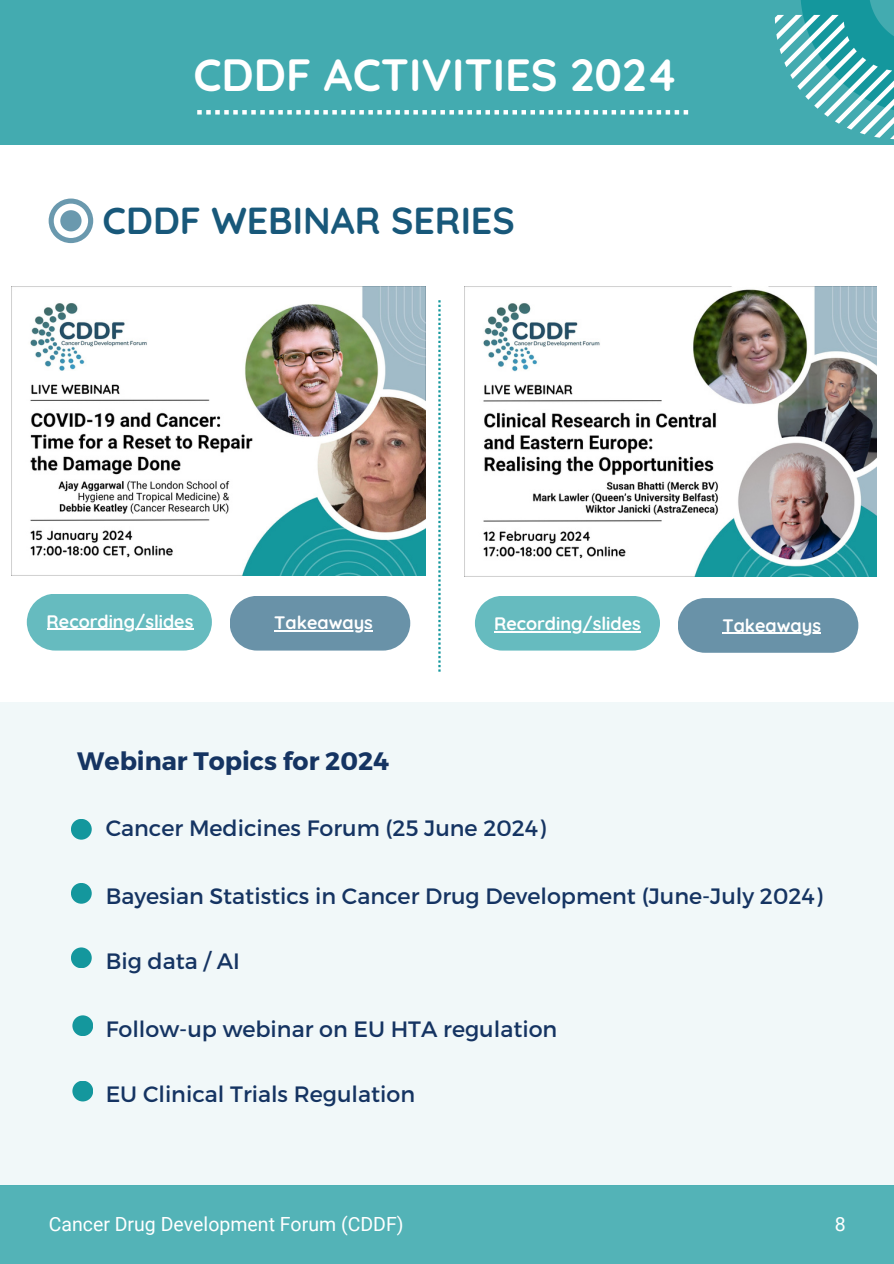
<style>
.page{position:relative;width:894px;height:1264px;background:#fff}
.page>*{position:absolute;margin:0;border:0;box-sizing:border-box;transform-origin:0 0}
.t1{font:700 45px "Quicksand";color:#fff}
.t2{font:700 37.5px "Quicksand";color:#18587a}
.t3{font:700 25.2px "Montserrat";color:#153462}
.t4{font:22.2px "Montserrat";color:#153462}
.t5{font:19.5px "Roboto";color:#fff}
.t6{font:700 18px "Quicksand";color:#fff}
</style>
<div class="page">
<div style="left:0;top:701px;width:893px;height:484px;background:#f1f8f9"></div>
<div style="left:0;top:1185px;width:893px;height:78px;background:#53b3b7"></div>
<svg style="left:49px;top:198px;width:44px;height:45px"></svg>
<div style="left:0;top:0;width:893px;height:145px;background:#43abb0"></div>
<svg style="left:774px;top:0;width:119px;height:139px"></svg>
<svg style="left:197px;top:110px;width:491px;height:4px"></svg>
<svg style="left:230px;top:596px;width:180px;height:54px;background:#7399ae"></svg>
<hr style="left:274px;top:630px;width:99px;height:1px;background:#fff">
<svg style="left:27px;top:594px;width:185px;height:56px;background:#71c0c3"></svg>
<hr style="left:47px;top:629px;width:146px;height:1px;background:#fff">
<img style="left:11px;top:286px;width:414px;height:289px">
<div style="left:72px;top:1015px;width:21px;height:21px;background:#14979d;border-radius:50%"></div>
<div style="left:71px;top:818px;width:21px;height:21px;background:#14979d;border-radius:50%"></div>
<div style="left:71px;top:882px;width:21px;height:21px;background:#14979d;border-radius:50%"></div>
<div style="left:71px;top:947px;width:21px;height:21px;background:#14979d;border-radius:50%"></div>
<div style="left:72px;top:1080px;width:21px;height:21px;background:#14979d;border-radius:50%"></div>
<svg style="left:438px;top:300px;width:2px;height:371px"></svg>
<img style="left:464px;top:287px;width:412px;height:289px">
<svg style="left:678px;top:598px;width:180px;height:54px;background:#7298ad"></svg>
<hr style="left:722px;top:632px;width:98px;height:2px;background:#fff">
<svg style="left:475px;top:596px;width:184px;height:54px;background:#70bfc3"></svg>
<hr style="left:494px;top:631px;width:146px;height:1px;background:#fff">
<h1 class="t1" style="left:193px;top:46px;width:486px">CDDF ACTIVITIES 2024</h1>
<h2 class="t2" style="left:103px;top:196px;width:413px">CDDF WEBINAR SERIES</h2>
<p class="t6" style="left:47px;top:609px;width:148px">Recording/slides</p>
<p class="t6" style="left:274px;top:611px;width:100px">Takeaways</p>
<p class="t3" style="left:77px;top:744px;width:313px">Webinar Topics for 2024</p>
<p class="t6" style="left:494px;top:612px;width:148px">Recording/slides</p>
<p class="t6" style="left:722px;top:613px;width:100px">Takeaways</p>
<p class="t4" style="left:106px;top:813px;width:441px">Cancer Medicines Forum (25 June 2024)</p>
<p class="t4" style="left:106px;top:882px;width:718px">Bayesian Statistics in Cancer Drug Development (June-July 2024)</p>
<p class="t4" style="left:106px;top:946px;width:135px">Big data / AI</p>
<p class="t4" style="left:106px;top:1014px;width:453px">Follow-up webinar on EU HTA regulation</p>
<p class="t4" style="left:106px;top:1079px;width:311px">EU Clinical Trials Regulation</p>
<p class="t5" style="left:49px;top:1213px;width:356px">Cancer Drug Development Forum (CDDF)</p>
<p class="t5" style="left:834px;top:1213px;width:12px">8</p>
</div>
